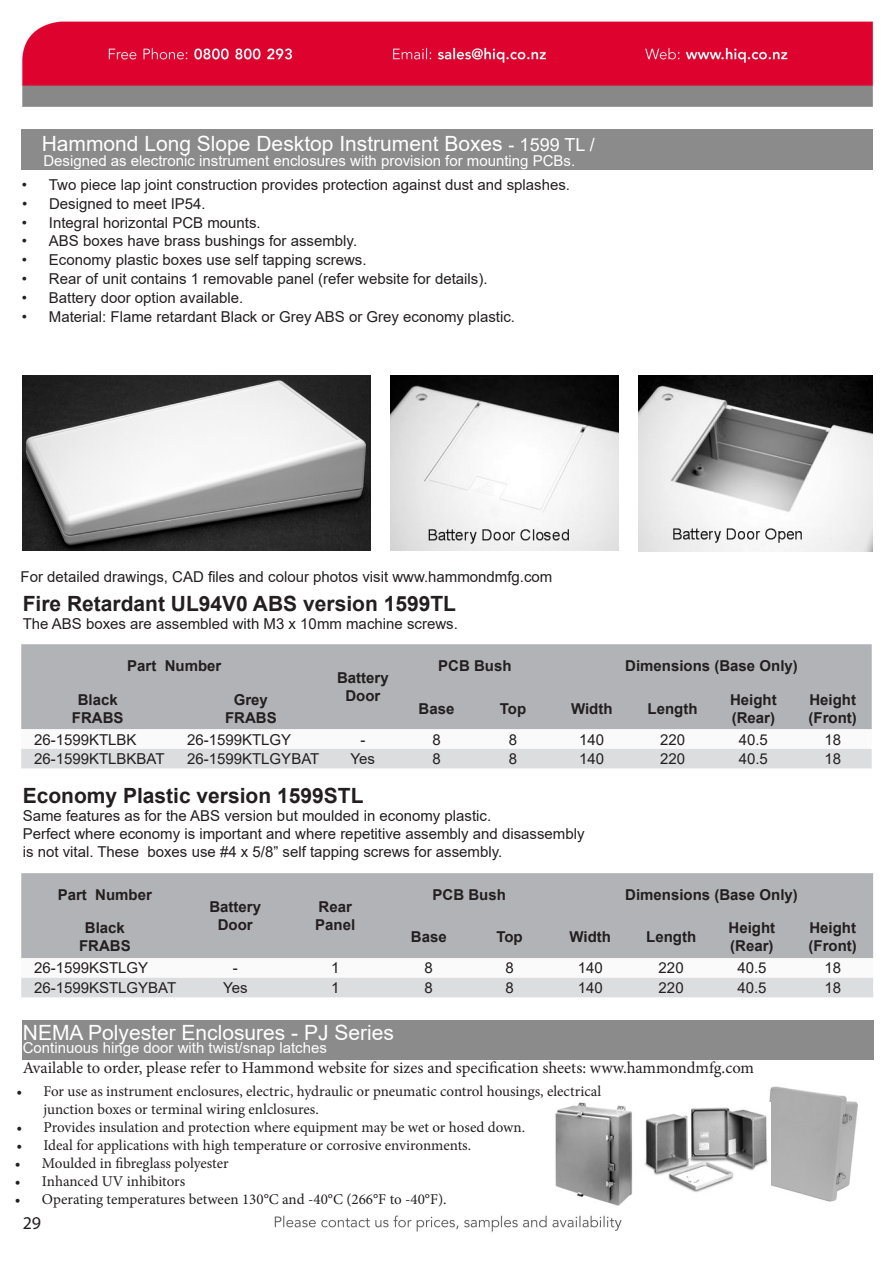
<style>
.page{position:relative;width:893px;height:1263px;background:#fff}
.page>*{position:absolute;margin:0;border:0;box-sizing:border-box;transform-origin:0 0}
.t1{font:21px "Arial";color:#fff}
.t2{font:700 21px "Arial";color:#231f20}
.t3{font:18px "Myriad Pro";color:#231f20}
.t4{font:16.5px "Minion Pro";letter-spacing:-.005em;color:#231f20}
.t5{font:15px "Arial";color:#231f20}
.t6{font:15px/18px "Minion Pro";color:#231f20}
.t7{font:700 15px/18px "Arial";color:#231f20}
.t8{font:15px "Arial";color:#fff}
.s1{font-size:18px}
</style>
<div class="page">
<img style="left:21px;top:21px;width:853px;height:1211px">
<div style="left:0;top:1160px;width:98px;height:103px;background:#fff"></div>
<div style="left:22px;top:130px;width:850px;height:39px;background:#8c8b8b"></div>
<img style="left:22px;top:376px;width:349px;height:175px">
<img style="left:390px;top:376px;width:229px;height:175px">
<img style="left:639px;top:376px;width:233px;height:175px">
<div style="left:21px;top:644px;width:851px;height:85px;background:#b2b3b7"></div>
<svg style="left:21px;top:729px;width:851px;height:39px"></svg>
<div style="left:21px;top:873px;width:852px;height:85px;background:#b2b3b7"></div>
<svg style="left:21px;top:958px;width:852px;height:39px"></svg>
<div style="left:23px;top:1020px;width:850px;height:40px;background:#8c8b8b"></div>
<img style="left:754px;top:1083px;width:114px;height:120px">
<img style="left:554px;top:1100px;width:80px;height:108px">
<img style="left:642px;top:1102px;width:128px;height:94px">
<p class="t1" style="left:42px;top:129px;width:554px">Hammond Long Slope Desktop Instrument Boxes <span class="s1">- 1599 TL /</span></p>
<p class="t8" style="left:43px;top:151px;width:533px">Designed as electronic instrument enclosures with provision for mounting PCBs.</p>
<p class="t5" style="left:22px;top:174px;width:550px">• Two piece lap joint construction provides protection against dust and splashes.</p>
<p class="t5" style="left:22px;top:193px;width:185px">• Designed to meet IP54.</p>
<p class="t5" style="left:22px;top:212px;width:240px">• Integral horizontal PCB mounts.</p>
<p class="t5" style="left:22px;top:231px;width:337px">• ABS boxes have brass bushings for assembly.</p>
<p class="t5" style="left:22px;top:250px;width:346px">• Economy plastic boxes use self tapping screws.</p>
<p class="t5" style="left:22px;top:269px;width:467px">• Rear of unit contains 1 removable panel (refer website for details).</p>
<p class="t5" style="left:22px;top:288px;width:223px">• Battery door option available.</p>
<p class="t5" style="left:22px;top:307px;width:494px">• Material: Flame retardant Black or Grey ABS or Grey economy plastic.</p>
<p class="t5" style="left:21px;top:566px;width:533px">For detailed drawings, CAD files and colour photos visit www.hammondmfg.com</p>
<p class="t2" style="left:23px;top:588px;width:435px">Fire Retardant UL94V0 ABS version 1599TL</p>
<p class="t5" style="left:23px;top:613px;width:437px">The ABS boxes are assembled with M3 x 10mm machine screws.</p>
<p class="t7" style="left:127px;top:657px;width:96px">Part Number</p>
<p class="t7" style="left:78px;top:690px;width:42px">Black</p>
<p class="t7" style="left:72px;top:708px;width:53px">FRABS</p>
<p class="t7" style="left:234px;top:690px;width:36px">Grey</p>
<p class="t7" style="left:225px;top:708px;width:53px">FRABS</p>
<p class="t7" style="left:337px;top:669px;width:53px;text-align:center">Battery<br>Door</p>
<p class="t7" style="left:438px;top:657px;width:75px">PCB Bush</p>
<p class="t7" style="left:625px;top:657px;width:174px">Dimensions (Base Only)</p>
<p class="t7" style="left:419px;top:699px;width:37px">Base</p>
<p class="t7" style="left:500px;top:699px;width:28px">Top</p>
<p class="t7" style="left:571px;top:699px;width:43px">Width</p>
<p class="t7" style="left:648px;top:699px;width:51px">Length</p>
<p class="t7" style="left:730px;top:690px;width:48px">Height (Rear)</p>
<p class="t7" style="left:809px;top:690px;width:50px">Height (Front)</p>
<p class="t5" style="left:34px;top:729px;width:104px">26-1599KTLBK</p>
<p class="t5" style="left:187px;top:729px;width:106px">26-1599KTLGY</p>
<p class="t5" style="left:360px;top:729px;width:6px">-</p>
<p class="t5" style="left:432px;top:729px;width:10px">8</p>
<p class="t5" style="left:509px;top:729px;width:10px">8</p>
<p class="t5" style="left:579px;top:729px;width:27px">140</p>
<p class="t5" style="left:660px;top:729px;width:27px">220</p>
<p class="t5" style="left:739px;top:729px;width:31px">40.5</p>
<p class="t5" style="left:824px;top:729px;width:18px">18</p>
<p class="t5" style="left:34px;top:748px;width:132px">26-1599KTLBKBAT</p>
<p class="t5" style="left:187px;top:748px;width:134px">26-1599KTLGYBAT</p>
<p class="t5" style="left:351px;top:748px;width:26px">Yes</p>
<p class="t5" style="left:432px;top:748px;width:10px">8</p>
<p class="t5" style="left:509px;top:748px;width:10px">8</p>
<p class="t5" style="left:579px;top:748px;width:27px">140</p>
<p class="t5" style="left:660px;top:748px;width:27px">220</p>
<p class="t5" style="left:739px;top:748px;width:31px">40.5</p>
<p class="t5" style="left:824px;top:748px;width:18px">18</p>
<p class="t2" style="left:23px;top:781px;width:342px">Economy Plastic version 1599STL</p>
<p class="t5" style="left:23px;top:805px;width:470px">Same features as for the ABS version but moulded in economy plastic.</p>
<p class="t5" style="left:23px;top:823px;width:563px">Perfect where economy is important and where repetitive assembly and disassembly</p>
<p class="t5" style="left:23px;top:841px;width:481px">is not vital. These boxes use #4 x 5/8” self tapping screws for assembly.</p>
<p class="t7" style="left:58px;top:886px;width:96px">Part Number</p>
<p class="t7" style="left:85px;top:919px;width:42px">Black</p>
<p class="t7" style="left:79px;top:937px;width:53px">FRABS</p>
<p class="t7" style="left:209px;top:898px;width:53px">Battery</p>
<p class="t7" style="left:218px;top:916px;width:36px">Door</p>
<p class="t7" style="left:319px;top:898px;width:35px">Rear</p>
<p class="t7" style="left:315px;top:916px;width:42px">Panel</p>
<p class="t7" style="left:432px;top:886px;width:75px">PCB Bush</p>
<p class="t7" style="left:625px;top:886px;width:174px">Dimensions (Base Only)</p>
<p class="t7" style="left:411px;top:928px;width:37px">Base</p>
<p class="t7" style="left:496px;top:928px;width:28px">Top</p>
<p class="t7" style="left:570px;top:928px;width:43px">Width</p>
<p class="t7" style="left:646px;top:928px;width:51px">Length</p>
<p class="t7" style="left:729px;top:919px;width:48px">Height (Rear)</p>
<p class="t7" style="left:809px;top:919px;width:50px">Height (Front)</p>
<p class="t5" style="left:34px;top:958px;width:116px">26-1599KSTLGY</p>
<p class="t5" style="left:233px;top:958px;width:6px">-</p>
<p class="t5" style="left:331px;top:958px;width:10px">1</p>
<p class="t5" style="left:425px;top:958px;width:10px">8</p>
<p class="t5" style="left:505px;top:958px;width:10px">8</p>
<p class="t5" style="left:578px;top:958px;width:27px">140</p>
<p class="t5" style="left:659px;top:958px;width:27px">220</p>
<p class="t5" style="left:737px;top:958px;width:31px">40.5</p>
<p class="t5" style="left:824px;top:958px;width:18px">18</p>
<p class="t5" style="left:34px;top:977px;width:144px">26-1599KSTLGYBAT</p>
<p class="t5" style="left:223px;top:977px;width:26px">Yes</p>
<p class="t5" style="left:331px;top:977px;width:10px">1</p>
<p class="t5" style="left:425px;top:977px;width:10px">8</p>
<p class="t5" style="left:505px;top:977px;width:10px">8</p>
<p class="t5" style="left:578px;top:977px;width:27px">140</p>
<p class="t5" style="left:659px;top:977px;width:27px">220</p>
<p class="t5" style="left:737px;top:977px;width:31px">40.5</p>
<p class="t5" style="left:824px;top:977px;width:18px">18</p>
<p class="t1" style="left:23px;top:1018px;width:373px">NEMA Polyester Enclosures - PJ Series</p>
<p class="t8" style="left:23px;top:1037px;width:306px">Continuous hinge door with twist/snap latches</p>
<p class="t6" style="left:43px;top:1082px;width:559px;text-indent:-27px">• For use as instrument enclosures, electric, hydraulic or pneumatic control housings, electrical junction boxes or terminal wiring enlclosures.</p>
<p class="t6" style="left:16px;top:1118px;width:510px">• Provides insulation and protection where equipment may be wet or hosed down.</p>
<p class="t6" style="left:16px;top:1136px;width:456px">• Ideal for applications with high temperature or corrosive environments.</p>
<p class="t6" style="left:15px;top:1154px;width:215px">• Moulded in fibreglass polyester</p>
<p class="t6" style="left:15px;top:1172px;width:172px">• Inhanced UV inhibitors</p>
<p class="t6" style="left:15px;top:1190px;width:433px">• Operating temperatures between 130°C and -40°C (266°F to -40°F).</p>
<p class="t4" style="left:23px;top:1057px;width:733px">Available to order, please refer to Hammond website for sizes and specification sheets: www.hammondmfg.com</p>
<p class="t3" style="left:23px;top:1211px;width:20px">29</p>
</div>
